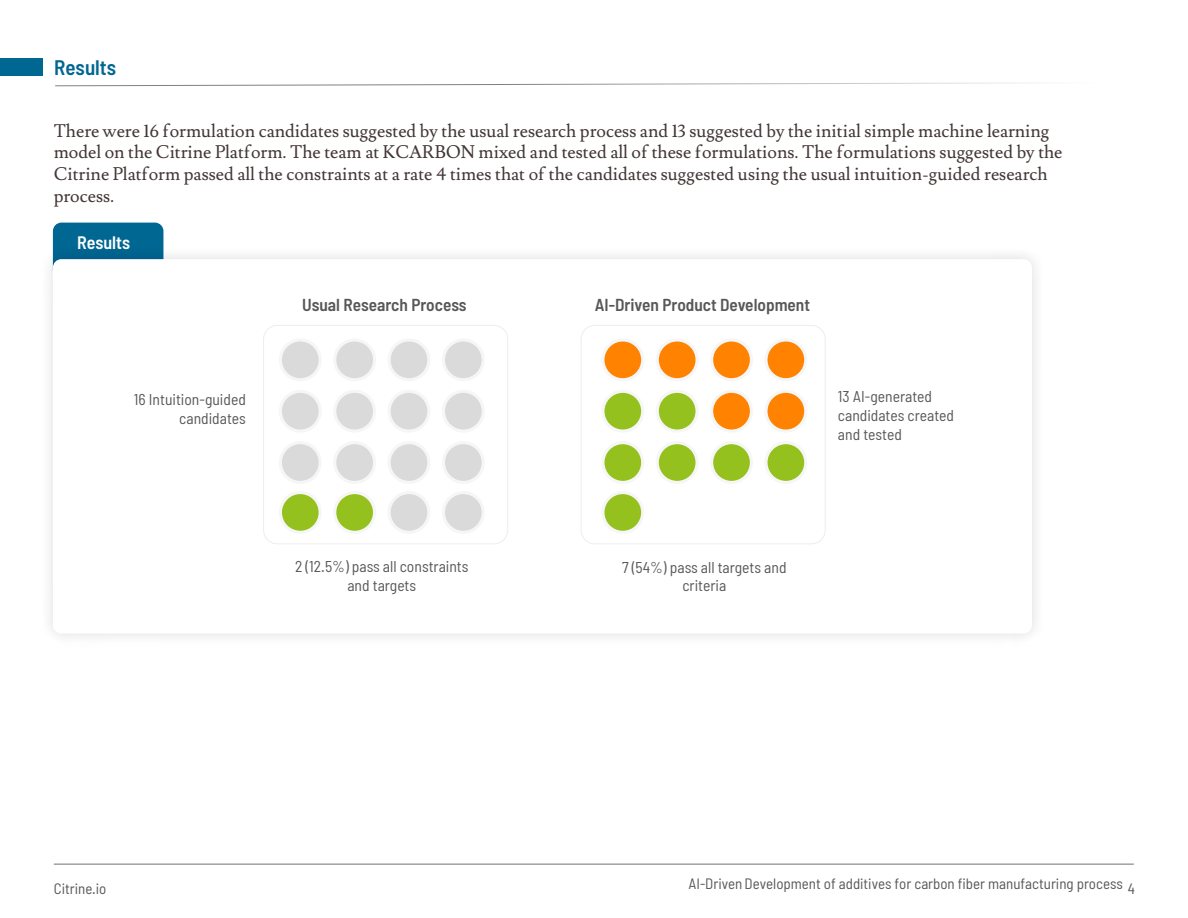
<style>
.page{position:relative;width:1188px;height:918px;background:#fff}
.page>*{position:absolute;margin:0;border:0;box-sizing:border-box;transform-origin:0 0}
.t1{font:600 semi-condensed 21px "Barlow";color:#006692}
.t2{font:18px/21.6px "Lusitana";color:#433636}
.t3{font:600 semi-condensed 18px "Barlow";color:#fff}
.t4{font:600 semi-condensed 17.25px "Barlow";color:#575756}
.t5{font:semi-condensed 15.6px/18.8px "Barlow";color:#575756;text-align:center}
.t6{font:semi-condensed 15px "Barlow";color:#575756}
.s1{font-style:inherit}
</style>
<div class="page">
<hr style="left:54px;top:864px;width:1080px;height:1px;background:#707070">
<svg style="left:55px;top:82px;width:953px;height:4px"></svg>
<div style="left:0;top:58px;width:43px;height:17px;background:#006692"></div>
<div style="left:53px;top:223px;width:110px;height:56px;background:#006692;border-radius:9px"></div>
<div style="left:39px;top:245px;width:1007px;height:403px;background:#f9f9f9"></div>
<div style="left:53px;top:259px;width:979px;height:375px;background:#fff;border-radius:9px"></div>
<div style="left:263px;top:325px;width:245px;height:219px;border:1px solid #ededed;border-radius:14px"></div>
<div style="left:581px;top:325px;width:245px;height:219px;border:1px solid #ededed;border-radius:14px"></div>
<svg style="left:601px;top:338px;width:43px;height:43px"></svg>
<div style="left:604px;top:342px;width:37px;height:36px;background:#ff8200;border-radius:50%"></div>
<svg style="left:656px;top:338px;width:43px;height:43px"></svg>
<div style="left:659px;top:342px;width:37px;height:36px;background:#ff8200;border-radius:50%"></div>
<div style="left:710px;top:338px;width:43px;height:43px;background:#f6f6f6;border-radius:50%"></div>
<div style="left:713px;top:342px;width:37px;height:36px;background:#ff8200;border-radius:50%"></div>
<svg style="left:764px;top:338px;width:43px;height:43px"></svg>
<div style="left:768px;top:342px;width:36px;height:36px;background:#ff8200;border-radius:50%"></div>
<div style="left:601px;top:390px;width:43px;height:43px;background:#f6f6f6;border-radius:50%"></div>
<div style="left:604px;top:393px;width:37px;height:37px;background:#95c11f;border-radius:50%"></div>
<div style="left:656px;top:390px;width:43px;height:43px;background:#f6f6f6;border-radius:50%"></div>
<div style="left:659px;top:393px;width:37px;height:37px;background:#95c11f;border-radius:50%"></div>
<div style="left:710px;top:390px;width:43px;height:43px;background:#f6f6f6;border-radius:50%"></div>
<div style="left:713px;top:393px;width:37px;height:37px;background:#ff8200;border-radius:50%"></div>
<svg style="left:764px;top:390px;width:43px;height:43px"></svg>
<div style="left:768px;top:393px;width:36px;height:37px;background:#ff8200;border-radius:50%"></div>
<div style="left:601px;top:441px;width:43px;height:43px;background:#f6f6f6;border-radius:50%"></div>
<div style="left:604px;top:444px;width:37px;height:37px;background:#95c11f;border-radius:50%"></div>
<div style="left:656px;top:441px;width:43px;height:43px;background:#f6f6f6;border-radius:50%"></div>
<div style="left:659px;top:444px;width:37px;height:37px;background:#95c11f;border-radius:50%"></div>
<div style="left:710px;top:441px;width:43px;height:43px;background:#f6f6f6;border-radius:50%"></div>
<div style="left:713px;top:444px;width:37px;height:37px;background:#95c11f;border-radius:50%"></div>
<div style="left:764px;top:441px;width:43px;height:43px;background:#f6f6f6;border-radius:50%"></div>
<div style="left:768px;top:444px;width:36px;height:37px;background:#95c11f;border-radius:50%"></div>
<div style="left:333px;top:491px;width:43px;height:43px;background:#f6f6f6;border-radius:50%"></div>
<div style="left:336px;top:494px;width:37px;height:37px;background:#95c11f;border-radius:50%"></div>
<div style="left:388px;top:491px;width:42px;height:43px;background:#f6f6f6;border-radius:50%"></div>
<div style="left:391px;top:494px;width:36px;height:37px;background:#dadada;border-radius:50%"></div>
<div style="left:442px;top:491px;width:43px;height:43px;background:#f6f6f6;border-radius:50%"></div>
<div style="left:445px;top:494px;width:37px;height:37px;background:#dadada;border-radius:50%"></div>
<div style="left:601px;top:491px;width:43px;height:43px;background:#f6f6f6;border-radius:50%"></div>
<div style="left:604px;top:494px;width:37px;height:37px;background:#95c11f;border-radius:50%"></div>
<div style="left:279px;top:338px;width:43px;height:43px;background:#f6f6f6;border-radius:50%"></div>
<div style="left:282px;top:342px;width:37px;height:36px;background:#dadada;border-radius:50%"></div>
<div style="left:333px;top:338px;width:43px;height:43px;background:#f6f6f6;border-radius:50%"></div>
<div style="left:336px;top:342px;width:37px;height:36px;background:#dadada;border-radius:50%"></div>
<div style="left:388px;top:338px;width:42px;height:43px;background:#f6f6f6;border-radius:50%"></div>
<div style="left:391px;top:342px;width:36px;height:36px;background:#dadada;border-radius:50%"></div>
<div style="left:442px;top:338px;width:43px;height:43px;background:#f6f6f6;border-radius:50%"></div>
<div style="left:445px;top:342px;width:37px;height:36px;background:#dadada;border-radius:50%"></div>
<div style="left:279px;top:390px;width:43px;height:43px;background:#f6f6f6;border-radius:50%"></div>
<div style="left:282px;top:393px;width:37px;height:37px;background:#dadada;border-radius:50%"></div>
<div style="left:333px;top:390px;width:43px;height:43px;background:#f6f6f6;border-radius:50%"></div>
<div style="left:336px;top:393px;width:37px;height:37px;background:#dadada;border-radius:50%"></div>
<div style="left:388px;top:390px;width:42px;height:43px;background:#f6f6f6;border-radius:50%"></div>
<div style="left:391px;top:393px;width:36px;height:37px;background:#dadada;border-radius:50%"></div>
<div style="left:442px;top:390px;width:43px;height:43px;background:#f6f6f6;border-radius:50%"></div>
<div style="left:445px;top:393px;width:37px;height:37px;background:#dadada;border-radius:50%"></div>
<div style="left:279px;top:441px;width:43px;height:43px;background:#f6f6f6;border-radius:50%"></div>
<div style="left:282px;top:444px;width:37px;height:37px;background:#dadada;border-radius:50%"></div>
<div style="left:333px;top:441px;width:43px;height:43px;background:#f6f6f6;border-radius:50%"></div>
<div style="left:336px;top:444px;width:37px;height:37px;background:#dadada;border-radius:50%"></div>
<div style="left:388px;top:441px;width:42px;height:43px;background:#f6f6f6;border-radius:50%"></div>
<div style="left:391px;top:444px;width:36px;height:37px;background:#dadada;border-radius:50%"></div>
<div style="left:442px;top:441px;width:43px;height:43px;background:#f6f6f6;border-radius:50%"></div>
<div style="left:445px;top:444px;width:37px;height:37px;background:#dadada;border-radius:50%"></div>
<div style="left:279px;top:491px;width:43px;height:43px;background:#f6f6f6;border-radius:50%"></div>
<div style="left:282px;top:494px;width:37px;height:37px;background:#95c11f;border-radius:50%"></div>
<p class="t1" style="left:54px;top:54px;width:63px">Results</p>
<p class="t2" style="left:54px;top:121px;width:1010px">There were 16 formulation candidates suggested by the usual research process and 13 suggested by the initial simple machine learning model on the Citrine Platform. The team at KCARBON mixed and tested all of these formulations. The formulations suggested by the Citrine Platform passed all the constraints at a rate 4 times that of the candidates suggested using the usual intuition-guided research process.</p>
<p class="t3" style="left:77px;top:231px;width:55px">Results</p>
<p class="t4" style="left:302px;top:298px;width:166px">Usual Research Process</p>
<p class="t4" style="left:595px;top:298px;width:217px">AI-Driven Product Development</p>
<p class="t5" style="left:134px;top:390px;width:113px;text-align:right">16 Intuition-guided candidates</p>
<p class="t5" style="left:838px;top:387px;width:118px;text-align:left">13 AI-generated candidates created and tested</p>
<p class="t5" style="left:295px;top:557px;width:175px">2 (12.5%) pass all constraints and targets</p>
<p class="t5" style="left:622px;top:557px;width:166px">7 (54%) pass all targets and criteria</p>
<p class="t6" style="left:54px;top:880px;width:54px">Citrine.io</p>
<p class="t6" style="left:688px;top:875px;width:448px"><span class="s1">AI-Driven</span> Development of additives for carbon fiber manufacturing process 4</p>
</div>
